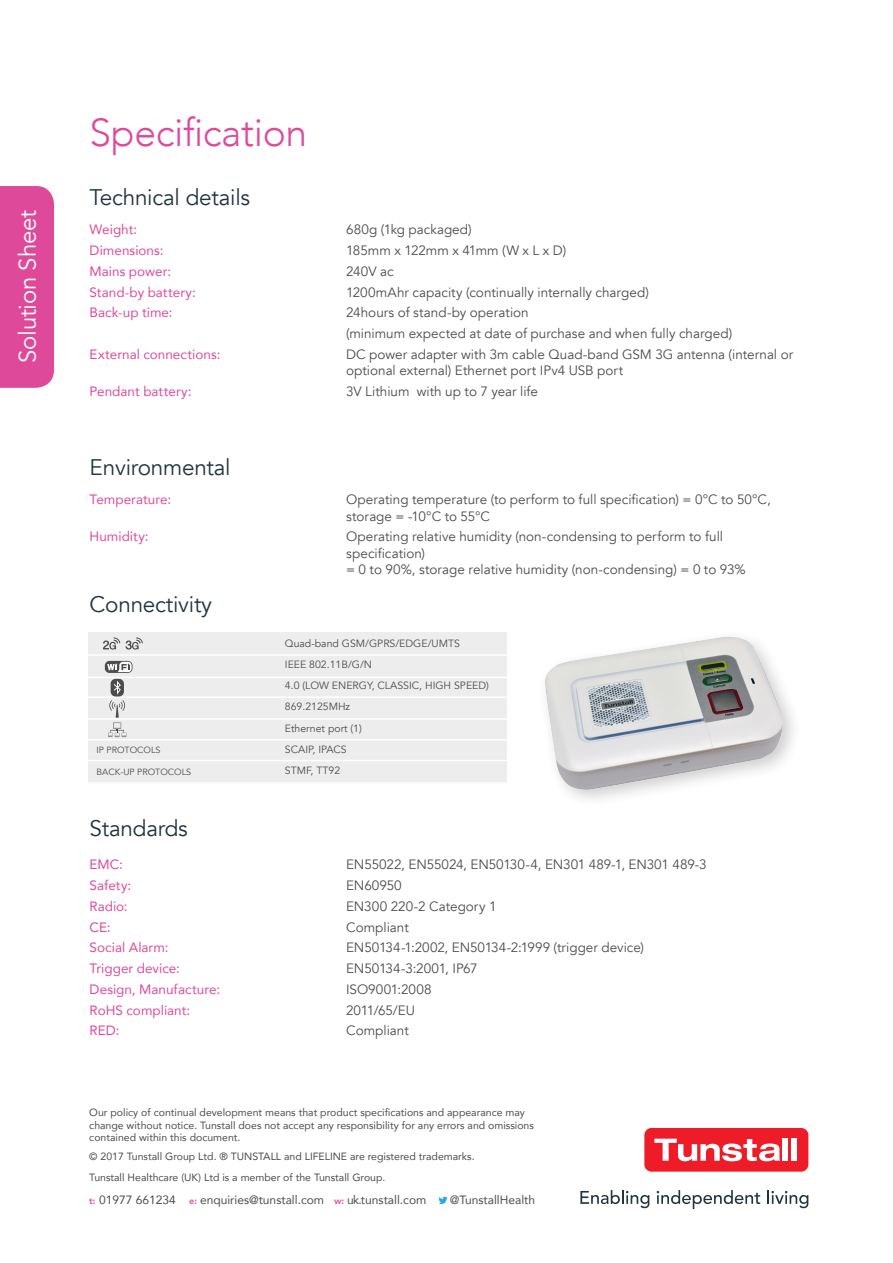
<style>
.page{position:relative;width:893px;height:1263px;background:#fff}
.page>*{position:absolute;margin:0;border:0;box-sizing:border-box;transform-origin:0 0}
.t1{font:300 39px "Avenir";letter-spacing:-.01em;color:#de4a99}
.t2{font:24px "Avenir";letter-spacing:-.01em;color:#fff}
.t3{font:22.5px "Avenir";letter-spacing:-.01em;color:#21353f}
.t4{font:13.5px/16.5px "Avenir";color:#4b4c4d}
.t5{font:13.5px "Avenir";color:#de4a99}
.t6{font:12px "Avenir";color:#4b4c4d}
.t7{font:10.5px/12.6px "Avenir";color:#4b4c4d}
.t8{font:10.5px "Avenir";color:#4b4c4d}
.t9{font:9px "Avenir";color:#4b4c4d}
.s1{font-weight:900;font-size:9px;color:#e365a8}
</style>
<div class="page">
<svg style="left:438px;top:1197px;width:10px;height:7px"></svg>
<div style="left:0;top:186px;width:54px;height:202px;background:#de4a99"></div>
<div style="left:644px;top:1128px;width:164px;height:44px;background:#ee1c28;border-radius:7px"></div>
<svg style="left:654px;top:1139px;width:126px;height:22px"></svg>
<div style="left:783px;top:1138px;width:5px;height:23px;background:#fff"></div>
<div style="left:791px;top:1138px;width:6px;height:23px;background:#fff"></div>
<svg style="left:580px;top:1190px;width:69px;height:18px"></svg>
<svg style="left:657px;top:1190px;width:103px;height:19px"></svg>
<svg style="left:767px;top:1190px;width:41px;height:18px"></svg>
<div style="left:88px;top:632px;width:419px;height:152px;background:#ededee"></div>
<hr style="left:88px;top:677px;width:419px;height:1px;background:#fff">
<hr style="left:88px;top:696px;width:419px;height:2px;background:#fff">
<hr style="left:88px;top:718px;width:419px;height:2px;background:#fff">
<hr style="left:88px;top:760px;width:419px;height:1px;background:#fff">
<hr style="left:88px;top:782px;width:419px;height:2px;background:#fff">
<hr style="left:88px;top:739px;width:419px;height:1px;background:#fff">
<hr style="left:88px;top:654px;width:419px;height:2px;background:#fff">
<svg style="left:103px;top:637px;width:40px;height:13px"></svg>
<div style="left:111px;top:679px;width:13px;height:17px;background:#4b4c4d;border-radius:5px"></div>
<svg style="left:105px;top:661px;width:27px;height:12px"></svg>
<svg style="left:107px;top:662px;width:25px;height:10px"></svg>
<svg style="left:108px;top:680px;width:18px;height:58px"></svg>
<img style="left:506px;top:636px;width:288px;height:164px">
<p class="t2" style="left:13px;top:363px;width:154px;rotate:-90deg">Solution Sheet</p>
<p class="t1" style="left:90px;top:109px;width:219px">Specification</p>
<p class="t3" style="left:90px;top:184px;width:162px">Technical details</p>
<p class="t5" style="left:90px;top:219px;width:49px">Weight:</p>
<p class="t4" style="left:346px;top:222px;width:127px">680g (1kg packaged)</p>
<p class="t5" style="left:90px;top:240px;width:75px">Dimensions:</p>
<p class="t4" style="left:346px;top:242px;width:221px">185mm x 122mm x 41mm (W x L x D)</p>
<p class="t5" style="left:90px;top:260px;width:83px">Mains power:</p>
<p class="t4" style="left:346px;top:263px;width:49px">240V ac</p>
<p class="t5" style="left:90px;top:281px;width:108px">Stand-by battery:</p>
<p class="t4" style="left:346px;top:284px;width:304px">1200mAhr capacity (continually internally charged)</p>
<p class="t5" style="left:90px;top:302px;width:84px">Back-up time:</p>
<p class="t4" style="left:346px;top:305px;width:184px">24hours of stand-by operation</p>
<p class="t4" style="left:346px;top:325px;width:388px">(minimum expected at date of purchase and when fully charged)</p>
<p class="t5" style="left:90px;top:343px;width:132px">External connections:</p>
<p class="t4" style="left:346px;top:346px;width:448px">DC power adapter with 3m cable Quad-band GSM 3G antenna (internal or optional external) Ethernet port IPv4 USB port</p>
<p class="t5" style="left:90px;top:381px;width:103px">Pendant battery:</p>
<p class="t4" style="left:346px;top:383px;width:193px">3V Lithium with up to 7 year life</p>
<p class="t3" style="left:90px;top:454px;width:143px">Environmental</p>
<p class="t5" style="left:90px;top:489px;width:83px">Temperature:</p>
<p class="t4" style="left:346px;top:492px;width:426px">Operating temperature (to perform to full specification) = 0°C to 50°C, storage = -10°C to 55°C</p>
<p class="t5" style="left:90px;top:526px;width:61px">Humidity:</p>
<p class="t4" style="left:346px;top:529px;width:401px">Operating relative humidity (non-condensing to perform to full specification)<br>= 0 to 90%, storage relative humidity (non-condensing) = 0 to 93%</p>
<p class="t3" style="left:90px;top:591px;width:124px">Connectivity</p>
<p class="t9" style="left:97px;top:745px;width:66px">IP PROTOCOLS</p>
<p class="t9" style="left:97px;top:767px;width:96px">BACK-UP PROTOCOLS</p>
<p class="t8" style="left:285px;top:637px;width:177px">Quad-band GSM/GPRS/EDGE/UMTS</p>
<p class="t8" style="left:285px;top:658px;width:89px">IEEE 802.11B/G/N</p>
<p class="t8" style="left:285px;top:679px;width:206px">4.0 (LOW ENERGY, CLASSIC, HIGH SPEED)</p>
<p class="t8" style="left:285px;top:700px;width:67px">869.2125MHz</p>
<p class="t8" style="left:285px;top:722px;width:78px">Ethernet port (1)</p>
<p class="t8" style="left:285px;top:743px;width:63px">SCAIP, IPACS</p>
<p class="t8" style="left:285px;top:764px;width:57px">STMF, TT92</p>
<p class="t3" style="left:90px;top:815px;width:100px">Standards</p>
<p class="t5" style="left:90px;top:854px;width:35px">EMC:</p>
<p class="t4" style="left:346px;top:857px;width:362px">EN55022, EN55024, EN50130-4, EN301 489-1, EN301 489-3</p>
<p class="t5" style="left:90px;top:874px;width:43px">Safety:</p>
<p class="t4" style="left:346px;top:877px;width:57px">EN60950</p>
<p class="t5" style="left:90px;top:895px;width:40px">Radio:</p>
<p class="t4" style="left:346px;top:898px;width:152px">EN300 220-2 Category 1</p>
<p class="t5" style="left:90px;top:916px;width:23px">CE:</p>
<p class="t4" style="left:346px;top:919px;width:64px">Compliant</p>
<p class="t5" style="left:90px;top:937px;width:80px">Social Alarm:</p>
<p class="t4" style="left:346px;top:940px;width:299px">EN50134-1:2002, EN50134-2:1999 (trigger device)</p>
<p class="t5" style="left:90px;top:957px;width:92px">Trigger device:</p>
<p class="t4" style="left:346px;top:960px;width:133px">EN50134-3:2001, IP67</p>
<p class="t5" style="left:90px;top:978px;width:132px">Design, Manufacture:</p>
<p class="t4" style="left:346px;top:981px;width:87px">ISO9001:2008</p>
<p class="t5" style="left:90px;top:999px;width:102px">RoHS compliant:</p>
<p class="t4" style="left:346px;top:1002px;width:70px">2011/65/EU</p>
<p class="t5" style="left:90px;top:1020px;width:31px">RED:</p>
<p class="t4" style="left:346px;top:1023px;width:64px">Compliant</p>
<p class="t7" style="left:89px;top:1106px;width:446px">Our policy of continual development means that product specifications and appearance may change without notice. Tunstall does not accept any responsibility for any errors and omissions contained within this document.</p>
<p class="t7" style="left:89px;top:1150px;width:387px">© 2017 Tunstall Group Ltd. ® TUNSTALL and LIFELINE are registered trademarks.</p>
<p class="t7" style="left:89px;top:1171px;width:298px">Tunstall Healthcare (UK) Ltd is a member of the Tunstall Group.</p>
<p class="t6" style="left:89px;top:1190px;width:339px"><span class="s1">t:</span> 01977 661234 <span class="s1">e:</span> enquiries@tunstall.com <span class="s1">w:</span> uk.tunstall.com</p>
<p class="t6" style="left:450px;top:1190px;width:87px">@TunstallHealth</p>
</div>
